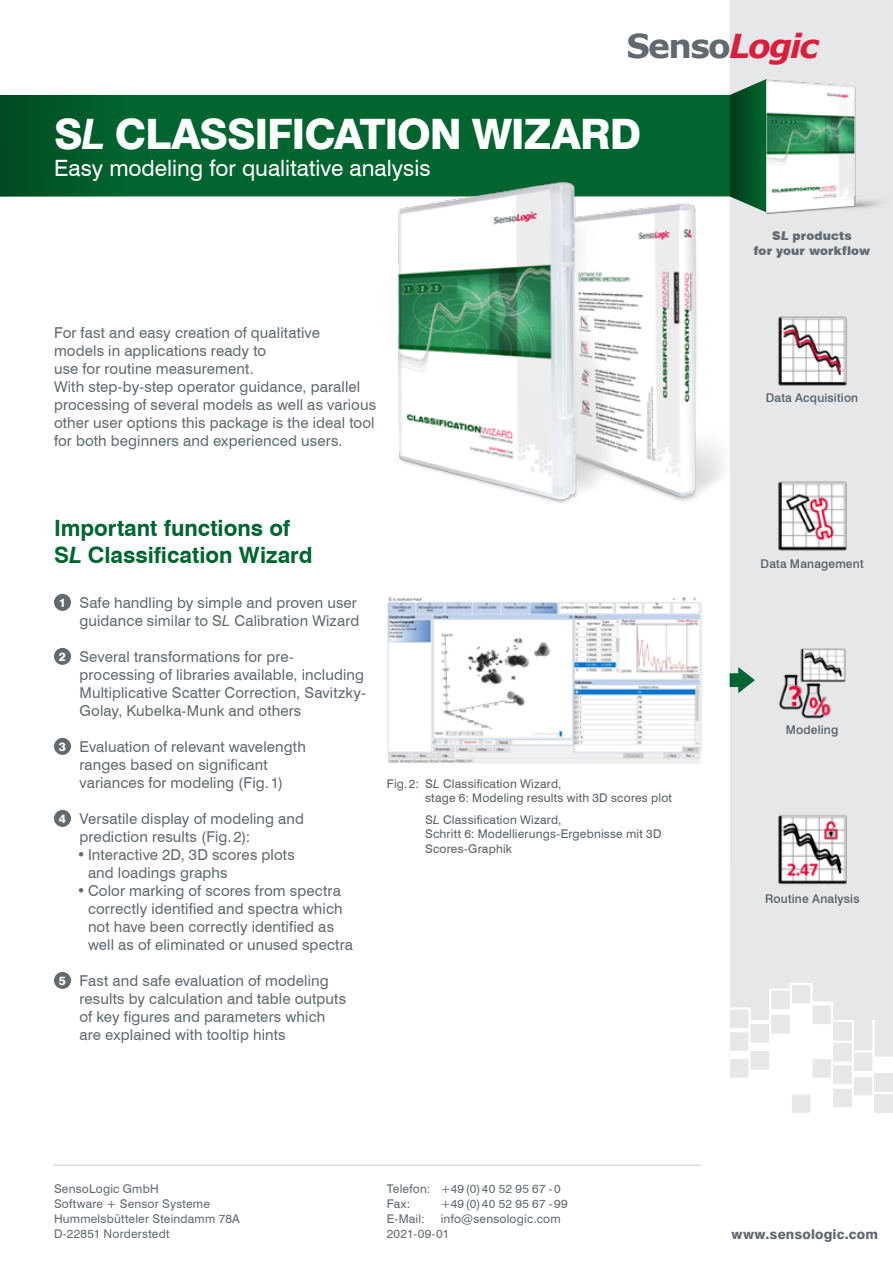
<style>
.page{position:relative;width:893px;height:1263px;background:#fff}
.page>*{position:absolute;margin:0;border:0;box-sizing:border-box;transform-origin:0 0}
.t1{font:800 42px "Swiss 721 BT";letter-spacing:-.03em;color:#fff}
.t2{font:700 33px "Verdana";letter-spacing:-.05em;color:#606a70}
.t3{font:700 22.5px/27px "Swiss 721 BT";color:#00652e}
.t4{font:22.5px "Swiss 721 BT";color:#fff}
.t5{font:15px/18px "Swiss 721 BT";letter-spacing:.01em;color:#606a70}
.t6{font:800 13.5px "Swiss 721 BT";letter-spacing:.01em;color:#606a70}
.t7{font:12px/15px "Swiss 721 BT";letter-spacing:.015em;color:#606a70}
.t8{font:12px/14.4px "Swiss 721 BT";letter-spacing:.02em;color:#576066}
.t9{font:500 12px "Swiss 721 BT";letter-spacing:.015em;color:#576066}
.t10{font:900 12px/14.4px "Swiss 721 BT";letter-spacing:.015em;color:#606a70;text-align:center}
.s1{font-style:italic;color:#da1f3d}
.s2{font-weight:700;font-style:italic}
.s3{font-style:italic}
.s4{font-weight:800;font-size:12px;color:#fff}
</style>
<div class="page">
<div style="left:875px;top:1073px;width:18px;height:19px;background:#e6e7e8"></div>
<div style="left:875px;top:1094px;width:18px;height:19px;background:#e6e7e8"></div>
<svg style="left:730px;top:1056px;width:142px;height:57px"></svg>
<div style="left:730px;top:0;width:163px;height:1056px;background:#e6e7e8"></div>
<div style="left:0;top:94px;width:730px;height:103px;background:#00652e"></div>
<img style="left:756px;top:78px;width:137px;height:137px">
<div style="left:0;top:95px;width:130px;height:101px;background:linear-gradient(to right,#004a21,#00662e)"></div>
<svg style="left:730px;top:79px;width:36px;height:133px;background:#1b633b"></svg>
<div style="left:54px;top:594px;width:17px;height:17px;background:#606a70;border-radius:50%"></div>
<div style="left:54px;top:648px;width:17px;height:17px;background:#606a70;border-radius:50%"></div>
<div style="left:54px;top:738px;width:17px;height:17px;background:#606a70;border-radius:50%"></div>
<div style="left:54px;top:810px;width:17px;height:17px;background:#606a70;border-radius:50%"></div>
<div style="left:54px;top:972px;width:17px;height:17px;background:#606a70;border-radius:50%"></div>
<img style="left:756px;top:314px;width:121px;height:74px">
<img style="left:756px;top:477px;width:121px;height:74px">
<img style="left:753px;top:642px;width:127px;height:77px">
<img style="left:752px;top:809px;width:121px;height:81px">
<hr style="left:54px;top:1164px;width:648px;height:2px;background:#d7dde0">
<img style="left:387px;top:596px;width:315px;height:168px">
<svg style="left:730px;top:667px;width:25px;height:26px"></svg>
<img style="left:389px;top:179px;width:341px;height:324px">
<h2 class="t2" style="left:626px;top:23px;width:194px">Senso<span class="s1">Logic</span></h2>
<h1 class="t1" style="left:54px;top:108px;width:589px">S<span class="s2">L</span> Classification Wizard</h1>
<h3 class="t4" style="left:54px;top:152px;width:378px">Easy modeling for qualitative analysis</h3>
<p class="t5" style="left:54px;top:323px;width:324px">For fast and easy creation of qualitative<br>models in applications ready to<br>use for routine measurement.<br>With step-by-step operator guidance, parallel processing of several models as well as various other user options this package is the ideal tool for both beginners and experienced users.</p>
<h3 class="t3" style="left:54px;top:513px;width:260px">Important functions of<br>S<span class="s3">L</span> Classification Wizard</h3>
<p class="t5" style="left:59px;top:593px;width:302px;text-align:right"><span class="s4">1</span> Safe handling by simple and proven user guidance similar to S<span class="s3">L</span> Calibration Wizard</p>
<p class="t5" style="left:80px;top:647px;width:288px;text-indent:-21px"><span class="s4">2</span> Several transformations for pre&shy;processing of libraries available, including Multiplicative Scatter Correction, Savitzky-Golay, Kubelka-Munk and others</p>
<p class="t5" style="left:80px;top:737px;width:228px;text-indent:-21px"><span class="s4">3</span> Evaluation of relevant wavelength ranges based on significant variances for modeling (Fig.1)</p>
<p class="t5" style="left:80px;top:809px;width:226px;text-indent:-21px"><span class="s4">4</span> Versatile display of modeling and prediction results (Fig.2):</p>
<p class="t5" style="left:88px;top:845px;width:208px;text-indent:-11px">• Interactive 2D, 3D scores plots and loadings graphs</p>
<p class="t5" style="left:88px;top:881px;width:266px;text-indent:-11px">• Color marking of scores from spectra correctly identified and spectra which not have been correctly identified as well as of eliminated or unused spectra</p>
<p class="t5" style="left:80px;top:971px;width:268px;text-indent:-21px"><span class="s4">5</span> Fast and safe evaluation of modeling results by calculation and table outputs of key figures and parameters which are explained with tooltip hints</p>
<p class="t8" style="left:425px;top:776px;width:248px;text-indent:-38px">Fig.2: S<span class="s3">L</span> Classification Wizard,<br>stage 6: Modeling results with 3D scores plot</p>
<p class="t8" style="left:425px;top:812px;width:238px">S<span class="s3">L</span> Classification Wizard,<br>Schritt 6: Modellierungs-Ergebnisse mit 3D<br>Scores-Graphik</p>
<p class="t7" style="left:54px;top:1181px;width:187px">SensoLogic GmbH<br>Software + Sensor Systeme<br>Hummelsbütteler Steindamm 78A<br>D-22851 Norderstedt</p>
<p class="t7" style="left:387px;top:1181px;width:175px">Telefon: +49(0)40 52 95 67 -0<br>Fax:</p>
<p class="t7" style="left:441px;top:1196px;width:128px">+49(0)40 52 95 67 -99</p>
<p class="t7" style="left:387px;top:1211px;width:175px;text-indent:54px">info@sensologic.com<br>2021-09-01</p>
<p class="t7" style="left:387px;top:1211px;width:39px">E-Mail:</p>
<p class="t10" style="left:754px;top:229px;width:118px">S<span class="s3">L</span> products<br>for your workflow</p>
<p class="t9" style="left:766px;top:391px;width:94px">Data Acquisition</p>
<p class="t9" style="left:760px;top:556px;width:105px">Data Management</p>
<p class="t9" style="left:786px;top:722px;width:54px">Modeling</p>
<p class="t9" style="left:765px;top:891px;width:96px">Routine Analysis</p>
<p class="t6" style="left:731px;top:1226px;width:148px">www.sensologic.com</p>
</div>
